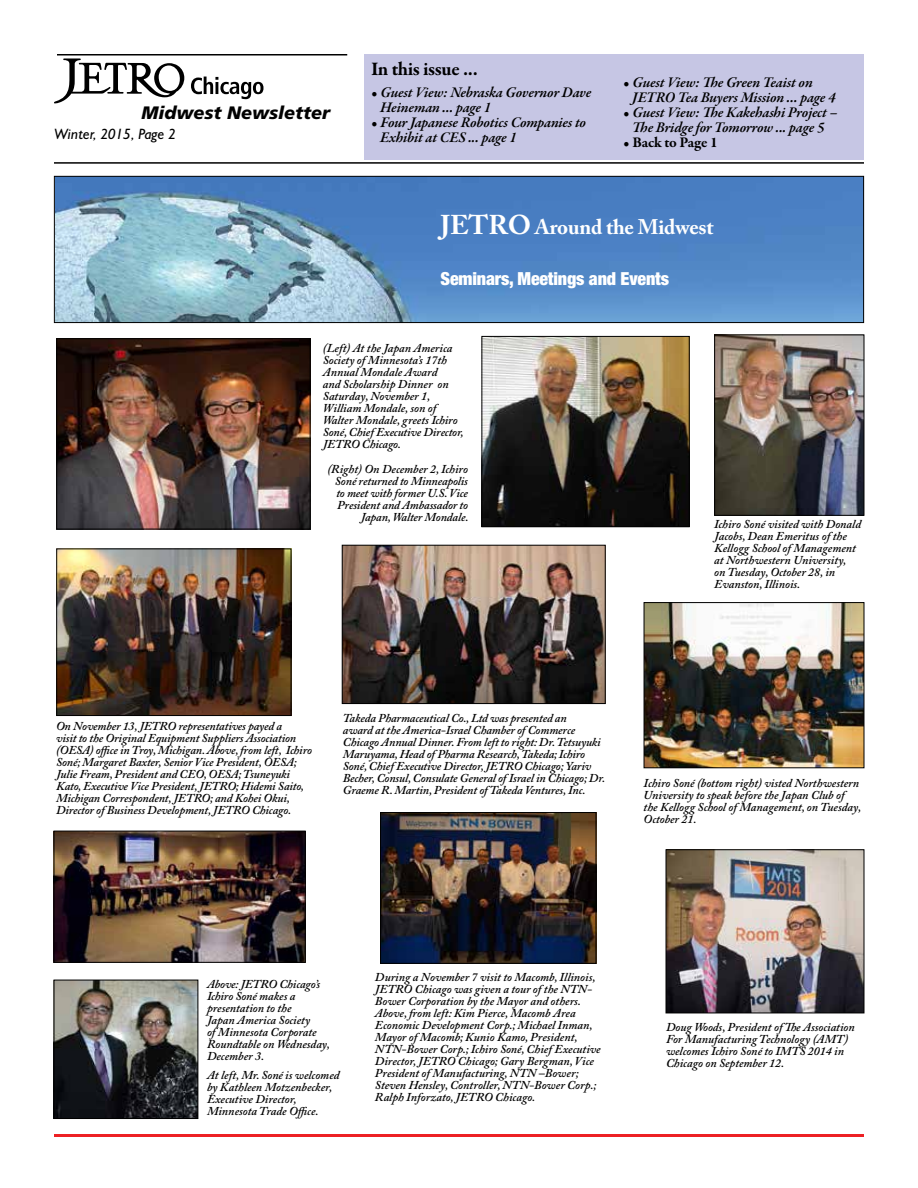
<style>
.page{position:relative;width:918px;height:1188px;background:#fff}
.page>*{position:absolute;margin:0;border:0;box-sizing:border-box;transform-origin:0 0}
.t1{font:700 21px "Adobe Caslon Pro";letter-spacing:-.01em;color:#fff}
.t2{font:700 19.5px "Garamond Premr Pro";letter-spacing:-.02em;color:#000}
.t3{font:900 condensed 18px "Helvetica Neue";letter-spacing:-.01em;color:#fff}
.t4{font:italic 900 18px "Frutiger";color:#000}
.t5{font:italic 600 15px/15px "Garamond Premr Pro";letter-spacing:-.015em;color:#000}
.t6{font:italic 15px "Humanist 521 BT";color:#000}
.t7{font:700 15px "Garamond Premr Pro";letter-spacing:-.015em;color:#000}
.t8{font:italic 600 12px/12px "Adobe Caslon Pro";color:#000}
.s1{font-weight:600;font-style:italic}
.s2{font-size:27px}
</style>
<div class="page">
<img style="left:56px;top:178px;width:806px;height:143px">
<div style="left:54px;top:176px;width:810px;height:147px;border:1px solid #000"></div>
<hr style="left:54px;top:1134px;width:810px;height:3px;background:#ed2024">
<hr style="left:57px;top:54px;width:290px;height:2px;background:#000">
<svg style="left:191px;top:77px;width:73px;height:22px"></svg>
<svg style="left:54px;top:58px;width:130px;height:45px"></svg>
<hr style="left:54px;top:162px;width:810px;height:2px;background:#000">
<div style="left:364px;top:54px;width:500px;height:106px;background:#c6c6e4"></div>
<img style="left:716px;top:337px;width:146px;height:177px">
<div style="left:714px;top:335px;width:150px;height:181px;border:1px solid #000"></div>
<img style="left:646px;top:604px;width:216px;height:162px">
<div style="left:644px;top:602px;width:220px;height:166px;border:1px solid #000"></div>
<img style="left:484px;top:338px;width:204px;height:187px">
<div style="left:482px;top:336px;width:208px;height:191px;border:1px solid #000"></div>
<img style="left:58px;top:551px;width:231px;height:163px">
<div style="left:56px;top:549px;width:235px;height:167px;border:1px solid #000"></div>
<img style="left:344px;top:547px;width:260px;height:155px">
<div style="left:342px;top:545px;width:264px;height:159px;border:1px solid #000"></div>
<img style="left:58px;top:340px;width:251px;height:187px">
<div style="left:56px;top:338px;width:255px;height:191px;border:1px solid #000"></div>
<img style="left:668px;top:851px;width:194px;height:160px">
<div style="left:666px;top:849px;width:198px;height:164px;border:1px solid #000"></div>
<img style="left:56px;top:833px;width:248px;height:128px">
<div style="left:54px;top:831px;width:252px;height:132px;border:1px solid #000"></div>
<img style="left:56px;top:982px;width:140px;height:135px">
<div style="left:54px;top:980px;width:144px;height:139px;border:1px solid #000"></div>
<img style="left:382px;top:814px;width:212px;height:148px">
<div style="left:380px;top:812px;width:216px;height:152px;border:1px solid #000"></div>
<h3 class="t4" style="left:142px;top:102px;width:190px">Midwest Newsletter</h3>
<p class="t6" style="left:54px;top:125px;width:123px">Winter, 2015, Page 2</p>
<h2 class="t2" style="left:371px;top:57px;width:108px">In this issue ...</h2>
<p class="t5" style="left:380px;top:85px;width:213px;text-indent:-9px">• Guest View: Nebraska Governor Dave<br>Heineman ... page 1</p>
<p class="t5" style="left:380px;top:115px;width:208px;text-indent:-9px">• Four Japanese Robotics Companies to<br>Exhibit at CES ... page 1</p>
<p class="t5" style="left:632px;top:75px;width:205px;text-indent:-9px">• Guest View: The Green Teaist on<br>JETRO Tea Buyers Mission ... page 4</p>
<p class="t5" style="left:623px;top:105px;width:216px;text-align:center">• Guest View: The Kakehashi Project –<br>The Bridge for Tomorrow ... page 5</p>
<p class="t7" style="left:623px;top:133px;width:96px"><span class="s1">•</span> Back to Page 1</p>
<h1 class="t1" style="left:441px;top:214px;width:275px"><span class="s2">JETRO</span> Around the Midwest</h1>
<h3 class="t3" style="left:441px;top:267px;width:230px">Seminars, Meetings and Events</h3>
<p class="t8" style="left:323px;top:342px;width:142px">(Left) At the Japan America<br>Society of Minnesota’s 17th<br>Annual Mondale Award<br>and Scholarship Dinner on<br>Saturday, November 1,<br>William Mondale, son of<br>Walter Mondale, greets Ichiro<br>Soné, Chief Executive Director,<br>JETRO Chicago.</p>
<p class="t8" style="left:327px;top:463px;width:142px;text-align:right">(Right) On December 2, Ichiro<br>Soné returned to Minneapolis to meet with former U.S. Vice<br>President and Ambassador to<br>Japan, Walter Mondale.</p>
<p class="t8" style="left:714px;top:518px;width:148px">Ichiro Soné visited with Donald<br>Jacobs, Dean Emeritus of the<br>Kellogg School of Management at Northwestern University,<br>on Tuesday, October 28, in<br>Evanston, Illinois.</p>
<p class="t8" style="left:56px;top:720px;width:258px">On November 13, JETRO representatives payed a<br>visit to the Original Equipment Suppliers Association (OESA) office in Troy, Michigan. Above, from left, Ichiro Soné; Margaret Baxter, Senior Vice President, OESA; Julie Fream, President and CEO, OESA; Tsuneyuki Kato, Executive Vice President, JETRO; Hidemi Saito, Michigan Correspondent, JETRO; and Kohei Okui, Director of Business Development, JETRO Chicago.</p>
<p class="t8" style="left:343px;top:712px;width:264px">Takeda Pharmaceutical Co., Ltd was presented an<br>award at the America-Israel Chamber of Commerce Chicago Annual Dinner. From left to right: Dr. Tetsuyuki Maruyama, Head of Pharma Research, Takeda; Ichiro Soné, Chief Executive Director, JETRO Chicago; Yariv Becher, Consul, Consulate General of Israel in Chicago; Dr.<br>Graeme R. Martin, President of Takeda Ventures, Inc.</p>
<p class="t8" style="left:644px;top:777px;width:219px">Ichiro Soné (bottom right) visted Northwestern University to speak before the Japan Club of the Kellogg School of Management, on Tuesday, October 21.</p>
<p class="t8" style="left:207px;top:978px;width:124px">Above: JETRO Chicago’s<br>Ichiro Soné makes a presentation to the<br>Japan America Society<br>of Minnesota Corporate<br>Roundtable on Wednesday,<br>December 3.</p>
<p class="t8" style="left:207px;top:1069px;width:134px">At left, Mr. Soné is welcomed by Kathleen Motzenbecker,<br>Executive Director,<br>Minnesota Trade Office.</p>
<p class="t8" style="left:375px;top:971px;width:227px">During a November 7 visit to Macomb, Illinois, JETRO Chicago was given a tour of the NTN-Bower Corporation by the Mayor and others.<br>Above, from left: Kim Pierce, Macomb Area Economic Development Corp.; Michael Inman, Mayor of Macomb; Kunio Kamo, President, NTN-Bower Corp.; Ichiro Soné, Chief Executive Director, JETRO Chicago; Gary Bergman, Vice President of Manufacturing, NTN –Bower; Steven Hensley, Controller, NTN-Bower Corp.; Ralph Inforzato, JETRO Chicago.</p>
<p class="t8" style="left:666px;top:1021px;width:190px">Doug Woods, President of The Association For Manufacturing Technology (AMT) welcomes Ichiro Soné to IMTS 2014 in Chicago on September 12.</p>
</div>
